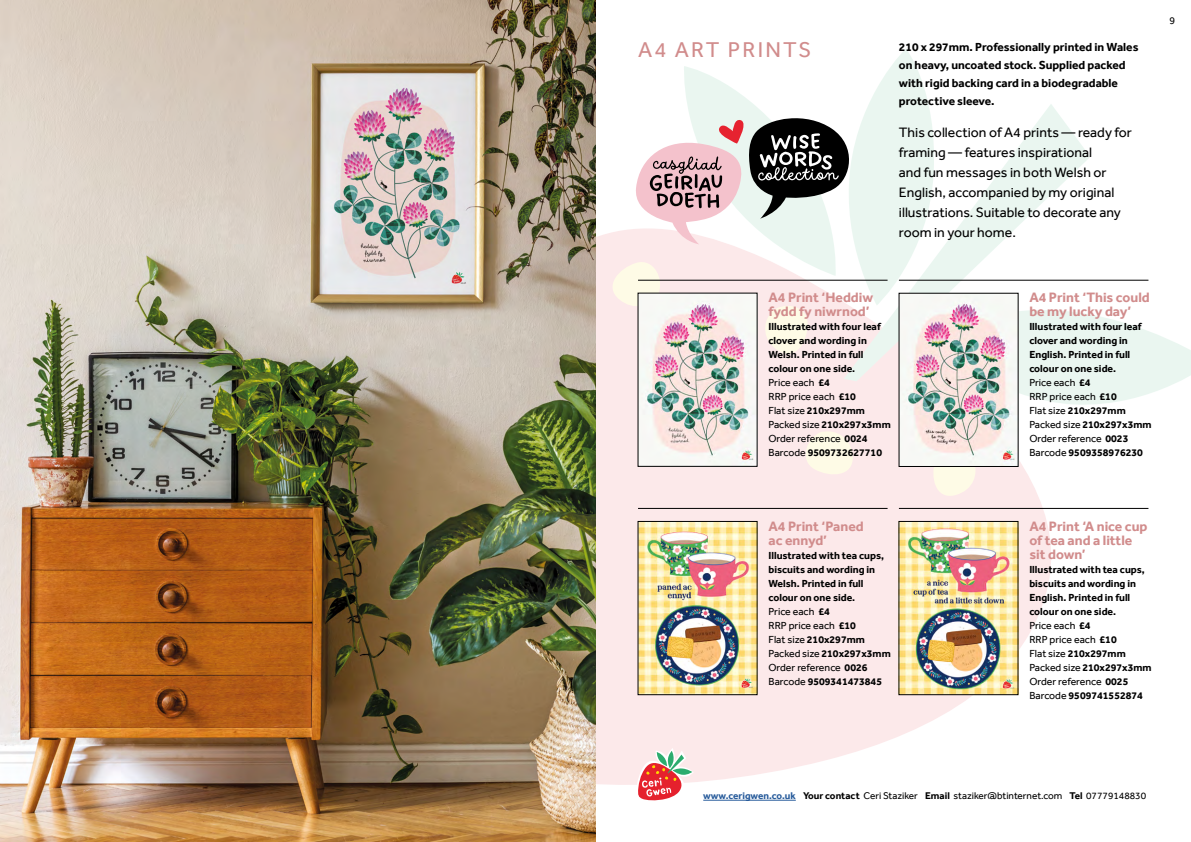
<style>
.page{position:relative;width:1191px;height:842px;background:#fff}
.page>*{position:absolute;margin:0;border:0;box-sizing:border-box;transform-origin:0 0}
.t1{font:22px "Effra";letter-spacing:.1em;color:#d18c8c}
.t2{font:14px/20px "Effra";color:#000}
.t3{font:700 14px/14px "Effra";color:#d18c8c}
.t4{font:700 12px/18px "Effra";color:#000}
.t5{font:700 10.5px/14px "Effra";color:#000}
.t6{font:10.5px "Effra";color:#000}
.t7{font:10px "Effra";color:#000}
.s1{font-weight:400}
.s2{font-weight:700;color:#275b9b}
.s3{font-weight:700}
</style>
<div class="page">
<svg style="left:595px;top:207px;width:480px;height:594px;fill:#fce9ea"></svg>
<svg style="left:929px;top:467px;width:48px;height:33px"></svg>
<svg style="left:798px;top:430px;width:56px;height:48px"></svg>
<img style="left:0;top:0;width:595px;height:842px">
<hr style="left:703px;top:800px;width:93px;height:1px;background:#275b9b">
<img style="left:640px;top:408px;width:115px;height:56px">
<hr style="left:638px;top:508px;width:249px;height:1px;background:#000">
<hr style="left:899px;top:508px;width:249px;height:1px;background:#000">
<svg style="left:636px;top:748px;width:60px;height:53px"></svg>
<svg style="left:603px;top:49px;width:588px;height:359px"></svg>
<img style="left:901px;top:295px;width:115px;height:170px">
<img style="left:640px;top:523px;width:115px;height:170px">
<div style="left:638px;top:521px;width:119px;height:174px;border:1px solid #000"></div>
<img style="left:900px;top:523px;width:116px;height:170px">
<div style="left:898px;top:521px;width:120px;height:174px;border:1px solid #000"></div>
<h1 class="t1" style="left:638px;top:37px;width:175px">A4 ART PRINTS</h1>
<p class="t4" style="left:899px;top:37px;width:241px">210 x 297mm. Professionally printed in Wales on heavy, uncoated stock. Supplied packed with rigid backing card in a biodegradable protective sleeve.</p>
<h2 class="t2" style="left:899px;top:122px;width:235px">This collection of A4 prints — ready for framing — features inspirational<br>and fun messages in both Welsh or English, accompanied by my original illustrations. Suitable to decorate any room in your home.</h2>
<p class="t6" style="left:1169px;top:14px;width:7px">9</p>
<h2 class="t3" style="left:768px;top:291px;width:106px">A4 Print ‘Heddiw fydd fy niwrnod’</h2>
<p class="t5" style="left:768px;top:320px;width:124px">Illustrated with four leaf clover and wording in<br>Welsh. Printed in full colour on one side.<br><span class="s1">Price each</span> £4<br><span class="s1">RRP price each</span> £10<br><span class="s1">Flat size</span> 210x297mm<br><span class="s1">Packed size</span> 210x297x3mm<br><span class="s1">Order reference</span> 0024<br><span class="s1">Barcode</span> 9509732627710</p>
<h2 class="t3" style="left:1029px;top:291px;width:122px">A4 Print ‘This could be my lucky day’</h2>
<p class="t5" style="left:1029px;top:320px;width:124px">Illustrated with four leaf clover and wording in<br>English. Printed in full colour on one side.<br><span class="s1">Price each</span> £4<br><span class="s1">RRP price each</span> £10<br><span class="s1">Flat size</span> 210x297mm<br><span class="s1">Packed size</span> 210x297x3mm<br><span class="s1">Order reference</span> 0023<br><span class="s1">Barcode</span> 9509358976230</p>
<h2 class="t3" style="left:768px;top:519px;width:97px">A4 Print ‘Paned ac ennyd’</h2>
<p class="t5" style="left:768px;top:548px;width:124px">Illustrated with tea cups, biscuits and wording in<br>Welsh. Printed in full colour on one side.<br><span class="s1">Price each</span> £4<br><span class="s1">RRP price each</span> £10<br><span class="s1">Flat size</span> 210x297mm<br><span class="s1">Packed size</span> 210x297x3mm<br><span class="s1">Order reference</span> 0026<br><span class="s1">Barcode</span> 9509341473845</p>
<h2 class="t3" style="left:1029px;top:519px;width:120px">A4 Print ‘A nice cup of tea and a little sit down’</h2>
<p class="t5" style="left:1029px;top:562px;width:124px">Illustrated with tea cups, biscuits and wording in<br>English. Printed in full colour on one side.<br><span class="s1">Price each</span> £4<br><span class="s1">RRP price each</span> £10<br><span class="s1">Flat size</span> 210x297mm<br><span class="s1">Packed size</span> 210x297x3mm<br><span class="s1">Order reference</span> 0025<br><span class="s1">Barcode</span> 9509741552874</p>
<p class="t7" style="left:703px;top:790px;width:444px"><span class="s2">www.cerigwen.co.uk</span> <span class="s3">Your contact</span> Ceri Staziker <span class="s3">Email</span> staziker@btinternet.com <span class="s3">Tel</span> 07779148830</p>
</div>
